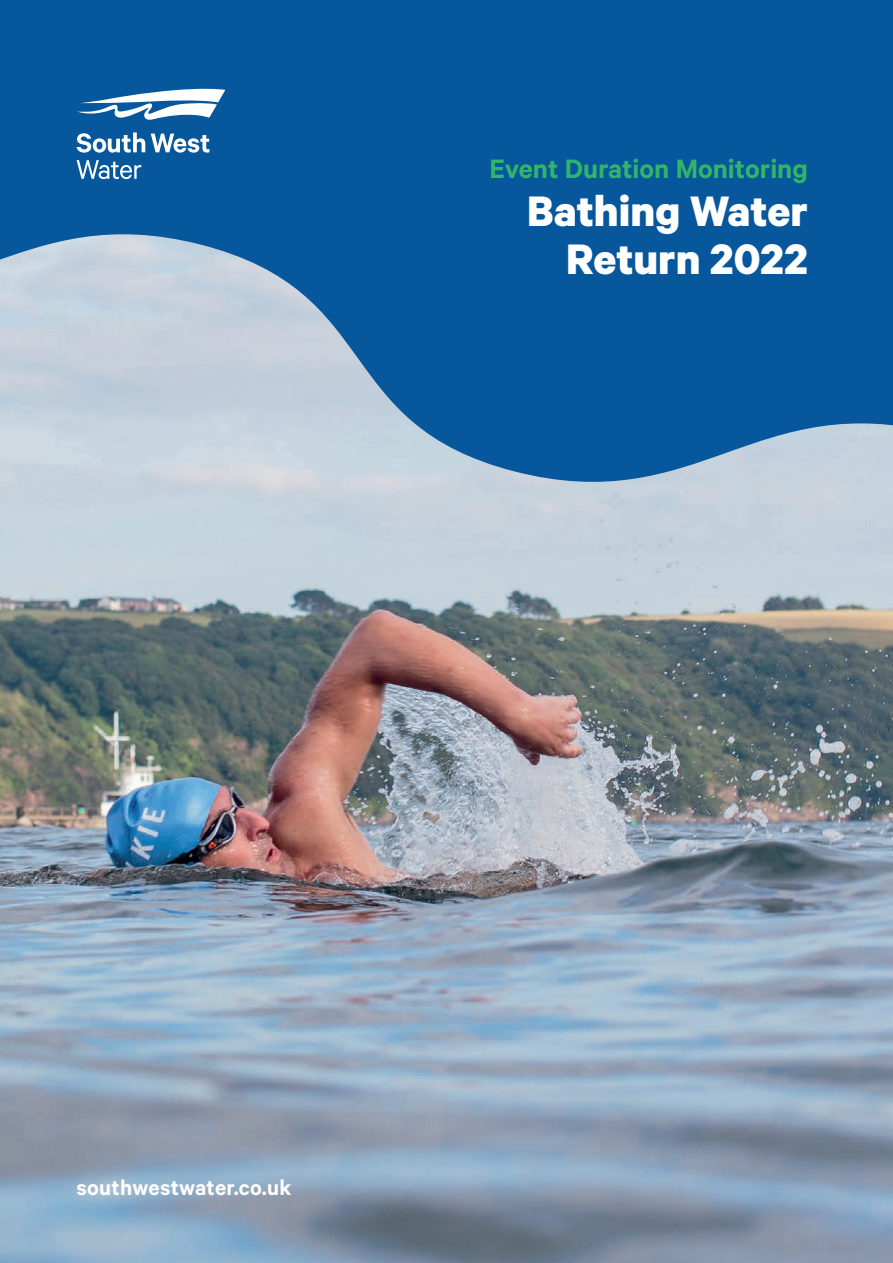
<style>
.page{position:relative;width:893px;height:1263px;background:#fff}
.page>*{position:absolute;margin:0;border:0;box-sizing:border-box;transform-origin:0 0}
.t1{font:700 48px/48px "Calibre";color:#fff;text-align:right}
.t2{font:600 30px "Calibre";color:#31b569}
.t3{font:600 24px "Calibre";letter-spacing:.01em;color:#fff}
</style>
<div class="page">
<img style="left:0;top:519px;width:893px;height:744px">
<svg style="left:0;top:0;width:893px;height:519px;fill:#06579c"></svg>
<svg style="left:77px;top:132px;width:68px;height:21px"></svg>
<svg style="left:151px;top:134px;width:58px;height:19px"></svg>
<svg style="left:77px;top:160px;width:64px;height:19px"></svg>
<svg style="left:77px;top:85px;width:148px;height:36px"></svg>
<p class="t2" style="left:489px;top:151px;width:320px">Event Duration Monitoring</p>
<h1 class="t1" style="left:527px;top:186px;width:282px">Bathing Water<br>Return 2022</h1>
<p class="t3" style="left:77px;top:1173px;width:216px">southwestwater.co.uk</p>
</div>
